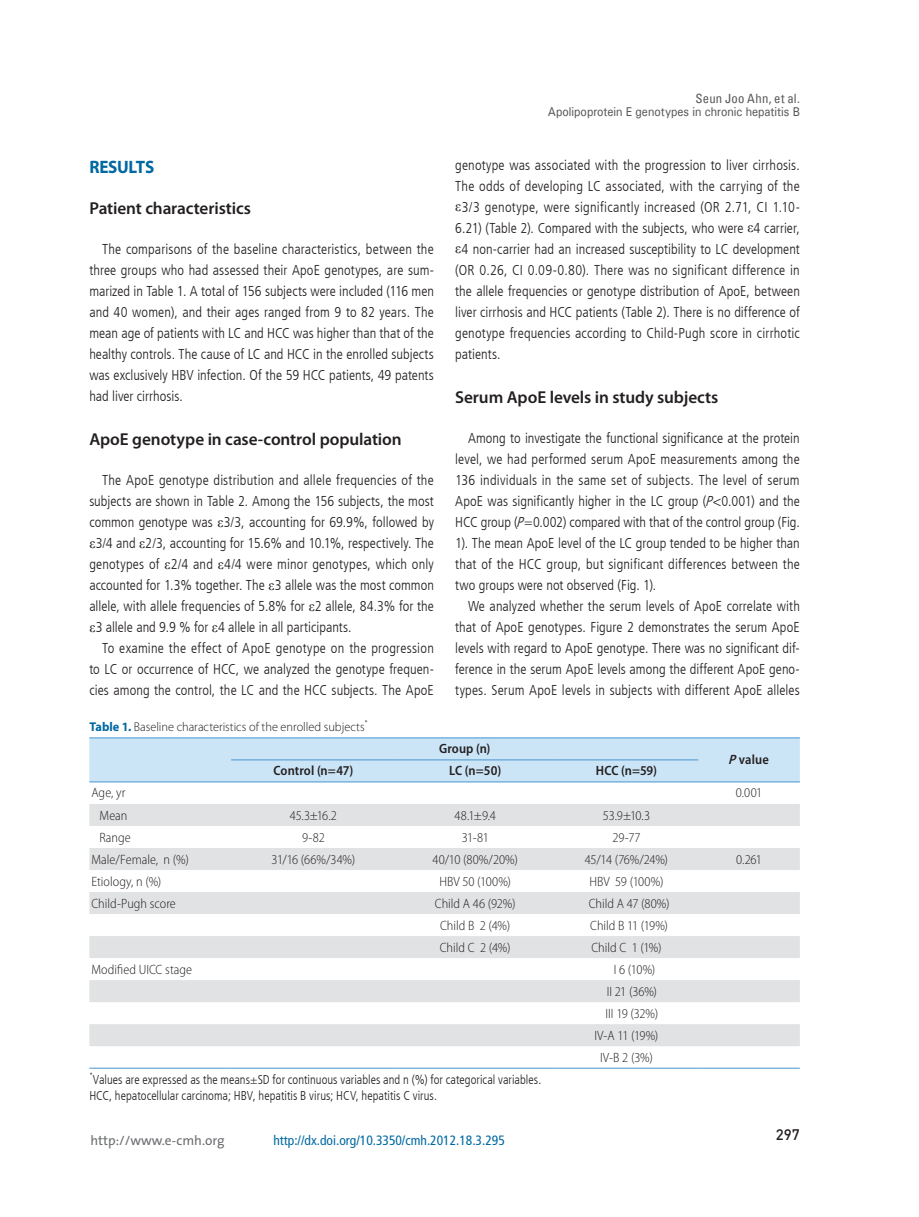
<style>
.page{position:relative;width:919px;height:1217px;background:#fff}
.page>*{position:absolute;margin:0;border:0;box-sizing:border-box;transform-origin:0 0}
.t1{font:700 18px "Myriad Pro";letter-spacing:-.01em;color:#0168a1;scale:.95 1}
.t2{font:600 17.25px "Myriad Pro";letter-spacing:-.005em;color:#231f20}
.t3{font:15px "Dinmed";color:#231f20}
.t4{font:300 condensed 14.25px/21px "Frutiger LT";letter-spacing:.005em;color:#231f20;text-align:justify}
.t5{font:300 semi-condensed 13.5px "Myriad Pro";color:#231f20}
.t6{font:600 semi-condensed 13.5px "Myriad Pro";letter-spacing:.005em;color:#231f20}
.t7{font:condensed 13.5px "Frutiger LT";color:#0168a1}
.t8{font:13.5px "The Sans";color:#6c6d70}
.t9{font:300 condensed 12.75px/16.5px "Frutiger LT";letter-spacing:.005em;color:#231f20}
.t10{font:300 12.75px "Myriad Pro";color:#231f20}
.t11{font:500 12.75px "Univers";letter-spacing:-.005em;color:#57585a;scale:.88 1}
.t12{font:condensed 12.75px "Univers";letter-spacing:.01em;color:#57585a}
.t13{font:300 7.5px "Myriad Pro";color:#231f20}
.t14{font:300 condensed 7.5px "Frutiger LT";color:#231f20}
.s1{font-family:"Times New Roman";font-weight:400;font-stretch:normal}
.s2{font-weight:700;color:#0168a1}
.s3{font-style:italic}
</style>
<div class="page">
<div style="left:89px;top:738px;width:710px;height:43px;background:#cbe5f7"></div>
<svg style="left:89px;top:804px;width:710px;height:241px;fill:#e1e2e4"></svg>
<hr style="left:231px;top:759px;width:165px;height:1px;background:#4895d0">
<hr style="left:396px;top:759px;width:158px;height:1px;background:#4895d0">
<hr style="left:554px;top:759px;width:144px;height:1px;background:#4895d0">
<hr style="left:89px;top:1067px;width:142px;height:1px;background:#4895d0">
<hr style="left:231px;top:1067px;width:165px;height:1px;background:#4895d0">
<hr style="left:396px;top:1067px;width:158px;height:1px;background:#4895d0">
<hr style="left:554px;top:1067px;width:144px;height:1px;background:#4895d0">
<hr style="left:698px;top:1067px;width:101px;height:1px;background:#4895d0">
<hr style="left:89px;top:737px;width:142px;height:1px;background:#4895d0">
<hr style="left:89px;top:781px;width:142px;height:1px;background:#4895d0">
<hr style="left:231px;top:737px;width:165px;height:1px;background:#4895d0">
<hr style="left:396px;top:737px;width:158px;height:1px;background:#4895d0">
<hr style="left:554px;top:737px;width:144px;height:1px;background:#4895d0">
<hr style="left:698px;top:737px;width:101px;height:1px;background:#4895d0">
<hr style="left:698px;top:781px;width:101px;height:1px;background:#4895d0">
<hr style="left:231px;top:781px;width:165px;height:1px;background:#4895d0">
<hr style="left:396px;top:781px;width:158px;height:1px;background:#4895d0">
<hr style="left:554px;top:781px;width:144px;height:1px;background:#4895d0">
<p class="t1" style="left:89px;top:155px;width:70px">RESULTS</p>
<p class="t2" style="left:89px;top:197px;width:163px">Patient characteristics</p>
<p class="t4" style="left:89px;top:238px;width:346px;text-indent:13px">The comparisons of the baseline characteristics, between the three groups who had assessed their ApoE genotypes, are sum&shy;marized in Table 1. A total of 156 subjects were included (116 men and 40 women), and their ages ranged from 9 to 82 years. The mean age of patients with LC and HCC was higher than that of the healthy controls. The cause of LC and HCC in the enrolled subjects was exclusively HBV infection. Of the 59 HCC patients, 49 patents had liver cirrhosis.</p>
<p class="t2" style="left:89px;top:428px;width:314px">ApoE genotype in case-control population</p>
<p class="t4" style="left:89px;top:469px;width:346px;text-indent:13px">The ApoE genotype distribution and allele frequencies of the subjects are shown in Table 2. Among the 156 subjects, the most common genotype was <span class="s1">ε</span>3/3, accounting for 69.9%, followed by <span class="s1">ε</span>3/4 and <span class="s1">ε</span>2/3, accounting for 15.6% and 10.1%, respectively. The genotypes of <span class="s1">ε</span>2/4 and <span class="s1">ε</span>4/4 were minor genotypes, which only accounted for 1.3% together. The <span class="s1">ε</span>3 allele was the most common allele, with allele frequencies of 5.8% for <span class="s1">ε</span>2 allele, 84.3% for the <span class="s1">ε</span>3 allele and 9.9 % for <span class="s1">ε</span>4 allele in all participants.</p>
<p class="t4" style="left:89px;top:637px;width:346px;text-indent:13px">To examine the effect of ApoE genotype on the progression to LC or occurrence of HCC, we analyzed the genotype frequen&shy;cies among the control, the LC and the HCC subjects. The ApoE</p>
<p class="t13" style="left:365px;top:718px;width:4px">*</p>
<p class="t10" style="left:89px;top:719px;width:277px"><span class="s2">Table 1.</span> Baseline characteristics of the enrolled subjects</p>
<p class="t12" style="left:695px;top:90px;width:106px">Seun Joo Ahn, et al.</p>
<p class="t11" style="left:547px;top:103px;width:288px">Apolipoprotein E genotypes in chronic hepatitis B</p>
<p class="t4" style="left:455px;top:154px;width:346px">genotype was associated with the progression to liver cirrhosis.<br>The odds of developing LC associated, with the carrying of the <span class="s1">ε</span>3/3 genotype, were significantly increased (OR 2.71, CI 1.10- 6.21) (Table 2). Compared with the subjects, who were <span class="s1">ε</span>4 carrier, <span class="s1">ε</span>4 non-carrier had an increased susceptibility to LC development (OR 0.26, CI 0.09-0.80). There was no significant difference in the allele frequencies or genotype distribution of ApoE, between liver cirrhosis and HCC patients (Table 2). There is no difference of genotype frequencies according to Child-Pugh score in cirrhotic patients.</p>
<p class="t2" style="left:455px;top:386px;width:265px">Serum ApoE levels in study subjects</p>
<p class="t4" style="left:455px;top:427px;width:346px;text-indent:13px">Among to investigate the functional significance at the protein level, we had performed serum ApoE measurements among the 136 individuals in the same set of subjects. The level of serum ApoE was significantly higher in the LC group (<span class="s3">P</span>&lt;0.001) and the HCC group (<span class="s3">P</span>=0.002) compared with that of the control group (Fig.<br>1). The mean ApoE level of the LC group tended to be higher than that of the HCC group, but significant differences between the two groups were not observed (Fig. 1).</p>
<p class="t4" style="left:455px;top:595px;width:346px;text-indent:13px">We analyzed whether the serum levels of ApoE correlate with that of ApoE genotypes. Figure 2 demonstrates the serum ApoE levels with regard to ApoE genotype. There was no significant dif&shy;ference in the serum ApoE levels among the different ApoE geno&shy;types. Serum ApoE levels in subjects with different ApoE alleles</p>
<p class="t6" style="left:439px;top:740px;width:53px">Group (n)</p>
<p class="t6" style="left:273px;top:762px;width:81px">Control (n=47)</p>
<p class="t6" style="left:449px;top:762px;width:53px">LC (n=50)</p>
<p class="t6" style="left:596px;top:762px;width:62px">HCC (n=59)</p>
<p class="t6" style="left:728px;top:751px;width:42px"><span class="s3">P</span> value</p>
<p class="t5" style="left:91px;top:784px;width:35px">Age, yr</p>
<p class="t5" style="left:735px;top:784px;width:28px">0.001</p>
<p class="t5" style="left:100px;top:806px;width:29px">Mean</p>
<p class="t5" style="left:290px;top:806px;width:49px">45.3±16.2</p>
<p class="t5" style="left:454px;top:806px;width:43px">48.1±9.4</p>
<p class="t5" style="left:603px;top:806px;width:49px">53.9±10.3</p>
<p class="t5" style="left:100px;top:828px;width:33px">Range</p>
<p class="t5" style="left:302px;top:828px;width:24px">9-82</p>
<p class="t5" style="left:461px;top:828px;width:28px">31-81</p>
<p class="t5" style="left:612px;top:828px;width:29px">29-77</p>
<p class="t5" style="left:91px;top:850px;width:99px">Male/Female, n (%)</p>
<p class="t5" style="left:271px;top:850px;width:85px">31/16 (66%/34%)</p>
<p class="t5" style="left:432px;top:850px;width:87px">40/10 (80%/20%)</p>
<p class="t5" style="left:585px;top:850px;width:85px">45/14 (76%/24%)</p>
<p class="t5" style="left:736px;top:850px;width:27px">0.261</p>
<p class="t5" style="left:91px;top:872px;width:71px">Etiology, n (%)</p>
<p class="t5" style="left:439px;top:872px;width:73px">HBV 50 (100%)</p>
<p class="t5" style="left:589px;top:872px;width:76px">HBV 59 (100%)</p>
<p class="t5" style="left:91px;top:894px;width:86px">Child-Pugh score</p>
<p class="t5" style="left:435px;top:894px;width:82px">Child A 46 (92%)</p>
<p class="t5" style="left:588px;top:894px;width:82px">Child A 47 (80%)</p>
<p class="t5" style="left:440px;top:916px;width:72px">Child B 2 (4%)</p>
<p class="t5" style="left:590px;top:916px;width:79px">Child B 11 (19%)</p>
<p class="t5" style="left:440px;top:938px;width:72px">Child C 2 (4%)</p>
<p class="t5" style="left:591px;top:938px;width:72px">Child C 1 (1%)</p>
<p class="t5" style="left:91px;top:960px;width:102px">Modified UICC stage</p>
<p class="t5" style="left:613px;top:960px;width:43px">I 6 (10%)</p>
<p class="t5" style="left:606px;top:982px;width:52px">II 21 (36%)</p>
<p class="t5" style="left:605px;top:1004px;width:54px">III 19 (32%)</p>
<p class="t5" style="left:594px;top:1026px;width:65px">IV-A 11 (19%)</p>
<p class="t5" style="left:600px;top:1048px;width:55px">IV-B 2 (3%)</p>
<p class="t14" style="left:89px;top:1070px;width:5px">*</p>
<p class="t9" style="left:89px;top:1070px;width:453px">Values are expressed as the means±SD for continuous variables and n (%) for categorical variables.<br>HCC, hepatocellular carcinoma; HBV, hepatitis B virus; HCV, hepatitis C virus.</p>
<p class="t8" style="left:90px;top:1128px;width:136px">http://www.e-cmh.org</p>
<p class="t7" style="left:273px;top:1131px;width:233px">http://dx.doi.org/10.3350/cmh.2012.18.3.295</p>
<p class="t3" style="left:775px;top:1125px;width:25px">297</p>
</div>
